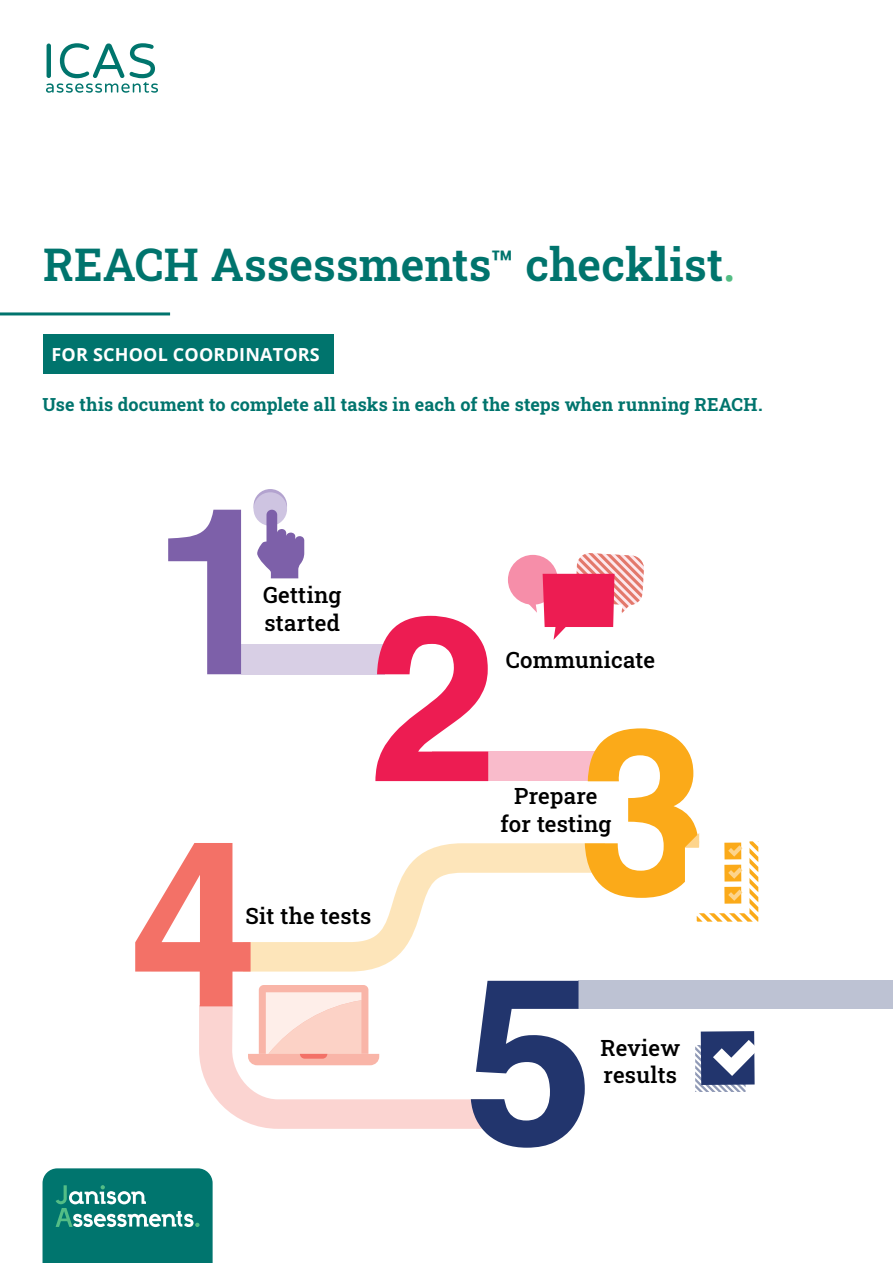
<style>
.page{position:relative;width:893px;height:1263px;background:#fff}
.page>*{position:absolute;margin:0;border:0;box-sizing:border-box;transform-origin:0 0}
.t1{font:600 45px "Roboto Slab";color:#00746d}
.t2{font:500 22.35px/27.3px "Roboto Slab";letter-spacing:.01em;color:#000}
.t3{font:700 18px "Roboto Slab";letter-spacing:.005em;color:#00746d}
.t4{font:700 18px "Open Sans";letter-spacing:.01em;color:#fff}
.s1{font-size:37.5px}
.s2{font-family:"Open Sans";color:#53bd84}
</style>
<div class="page">
<svg style="left:46px;top:43px;width:112px;height:50px"></svg>
<svg style="left:43px;top:1168px;width:170px;height:95px;background:#19837c"></svg>
<div style="left:43px;top:334px;width:291px;height:40px;background:#00746d"></div>
<hr style="left:0;top:312px;width:170px;height:3px;background:#00746d">
<div style="left:578px;top:981px;width:315px;height:28px;background:#bdc2d3"></div>
<div style="left:254px;top:489px;width:33px;height:33px;background:#b3a3cf;border-radius:50%"></div>
<div style="left:254px;top:492px;width:33px;height:34px;background:#cec4e1;border-radius:50%"></div>
<svg style="left:135px;top:510px;width:624px;height:638px"></svg>
<h1 class="t1" style="left:43px;top:234px;width:694px">REACH Assessments<span class="s1">™</span> checklist<span class="s2">.</span></h1>
<p class="t4" style="left:52px;top:342px;width:270px">FOR SCHOOL COORDINATORS</p>
<p class="t3" style="left:43px;top:392px;width:722px">Use this document to complete all tasks in each of the steps when running REACH.</p>
<p class="t2" style="left:263px;top:581px;width:80px">Getting started</p>
<p class="t2" style="left:246px;top:902px;width:127px">Sit the tests</p>
<p class="t2" style="left:506px;top:646px;width:151px">Communicate</p>
<p class="t2" style="left:500px;top:782px;width:112px;text-align:center">Prepare for testing</p>
<p class="t2" style="left:600px;top:1034px;width:81px">Review results</p>
</div>
